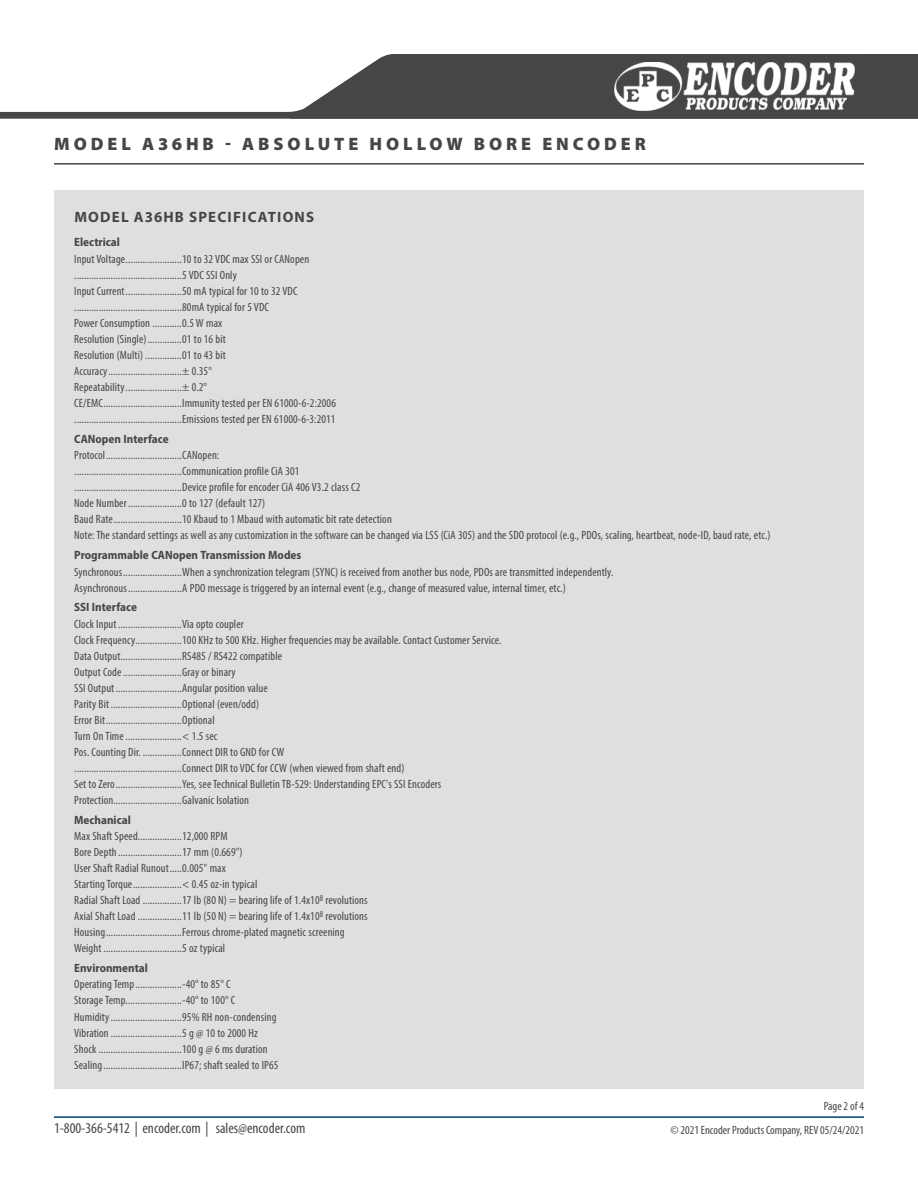
<style>
.page{position:relative;width:918px;height:1188px;background:#fff}
.page>*{position:absolute;margin:0;border:0;box-sizing:border-box;transform-origin:0 0}
.t1{font:900 18px "Myriad Pro";letter-spacing:.22em;color:#464646}
.t2{font:condensed 15px "Myriad Pro";color:#464646}
.t3{font:700 15px "Myriad Pro";letter-spacing:.08em;color:#464646}
.t4{font:condensed 12px/16px "Myriad Pro";letter-spacing:.01em;color:#464646}
.t5{font:700 semi-condensed 12px "Myriad Pro";color:#464646}
</style>
<div class="page">
<svg style="left:285px;top:54px;width:633px;height:58px;background:#5e5e5e"></svg>
<div style="left:0;top:112px;width:918px;height:7px;background:#464646"></div>
<img style="left:613px;top:62px;width:242px;height:48px">
<hr style="left:54px;top:1116px;width:810px;height:2px;background:#003f6b">
<hr style="left:54px;top:163px;width:810px;height:2px;background:#464646">
<div style="left:54px;top:190px;width:810px;height:899px;background:#dedfdf"></div>
<h1 class="t1" style="left:54px;top:131px;width:593px">MODEL A36HB - ABSOLUTE HOLLOW BORE ENCODER</h1>
<p class="t3" style="left:74px;top:207px;width:241px">MODEL A36HB SPECIFICATIONS</p>
<p class="t5" style="left:74px;top:235px;width:47px">Electrical</p>
<p class="t4" style="left:74px;top:251px;width:263px">Input Voltage.......................10 to 32 VDC max SSI or CANopen ............................................5 VDC SSI Only<br>Input Current.......................50 mA typical for 10 to 32 VDC ............................................80mA typical for 5 VDC<br>Power Consumption ............0.5 W max<br>Resolution (Single)..............01 to 16 bit<br>Resolution (Multi) ...............01 to 43 bit Accuracy..............................± 0.35°<br>Repeatability.......................± 0.2° CE/EMC................................Immunity tested per EN 61000-6-2:2006 ............................................Emissions tested per EN 61000-6-3:2011</p>
<p class="t5" style="left:74px;top:431px;width:96px">CANopen Interface</p>
<p class="t4" style="left:74px;top:447px;width:698px">Protocol...............................CANopen:<br>............................................Communication profile CiA 301<br>............................................Device profile for encoder CiA 406 V3.2 class C2<br>Node Number......................0 to 127 (default 127)<br>Baud Rate............................10 Kbaud to 1 Mbaud with automatic bit rate detection<br>Note: The standard settings as well as any customization in the software can be changed via LSS (CiA 305) and the SDO protocol (e.g., PDOs, scaling, heartbeat, node-ID, baud rate, etc.)</p>
<p class="t5" style="left:74px;top:547px;width:229px">Programmable CANopen Transmission Modes</p>
<p class="t4" style="left:74px;top:563px;width:541px">Synchronous........................When a synchronization telegram (SYNC) is received from another bus node, PDOs are transmitted independently.<br>Asynchronous......................A PDO message is triggered by an internal event (e.g., change of measured value, internal timer, etc.)</p>
<p class="t5" style="left:74px;top:599px;width:64px">SSI Interface</p>
<p class="t4" style="left:74px;top:616px;width:429px">Clock Input ..........................Via opto coupler<br>Clock Frequency...................100 KHz to 500 KHz. Higher frequencies may be available. Contact Customer Service.<br>Data Output.........................RS485 / RS422 compatible<br>Output Code........................Gray or binary<br>SSI Output...........................Angular position value<br>Parity Bit .............................Optional (even/odd)<br>Error Bit...............................Optional<br>Turn On Time.......................&lt; 1.5 sec<br>Pos. Counting Dir. ................Connect DIR to GND for CW<br>............................................Connect DIR to VDC for CCW (when viewed from shaft end)<br>Set to Zero...........................Yes, see Technical Bulletin TB-529: Understanding EPC's SSI Encoders Protection............................Galvanic Isolation</p>
<p class="t5" style="left:74px;top:812px;width:58px">Mechanical</p>
<p class="t4" style="left:74px;top:828px;width:295px">Max Shaft Speed..................12,000 RPM<br>Bore Depth ..........................17 mm (0.669")<br>User Shaft Radial Runout.....0.005" max<br>Starting Torque....................&lt; 0.45 oz-in typical<br>Radial Shaft Load ................17 lb (80 N) = bearing life of 1.4x10<sup>8</sup> revolutions Axial Shaft Load ..................11 lb (50 N) = bearing life of 1.4x10<sup>8</sup> revolutions Housing...............................Ferrous chrome-plated magnetic screening Weight ................................5 oz typical</p>
<p class="t5" style="left:74px;top:960px;width:75px">Environmental</p>
<p class="t4" style="left:74px;top:976px;width:206px">Operating Temp...................-40° to 85° C<br>Storage Temp.......................-40° to 100° C Humidity.............................95% RH non-condensing Vibration .............................5 g @ 10 to 2000 Hz Shock ..................................100 g @ 6 ms duration Sealing................................IP67; shaft sealed to IP65</p>
<p class="t2" style="left:54px;top:1119px;width:253px">1-800-366-5412 | encoder.com | sales@encoder.com</p>
<p class="t4" style="left:671px;top:1094px;width:195px;line-height:24.2px;text-align:right">Page 2 of 4<br>© 2021 Encoder Products Company, REV 05/24/2021</p>
</div>
